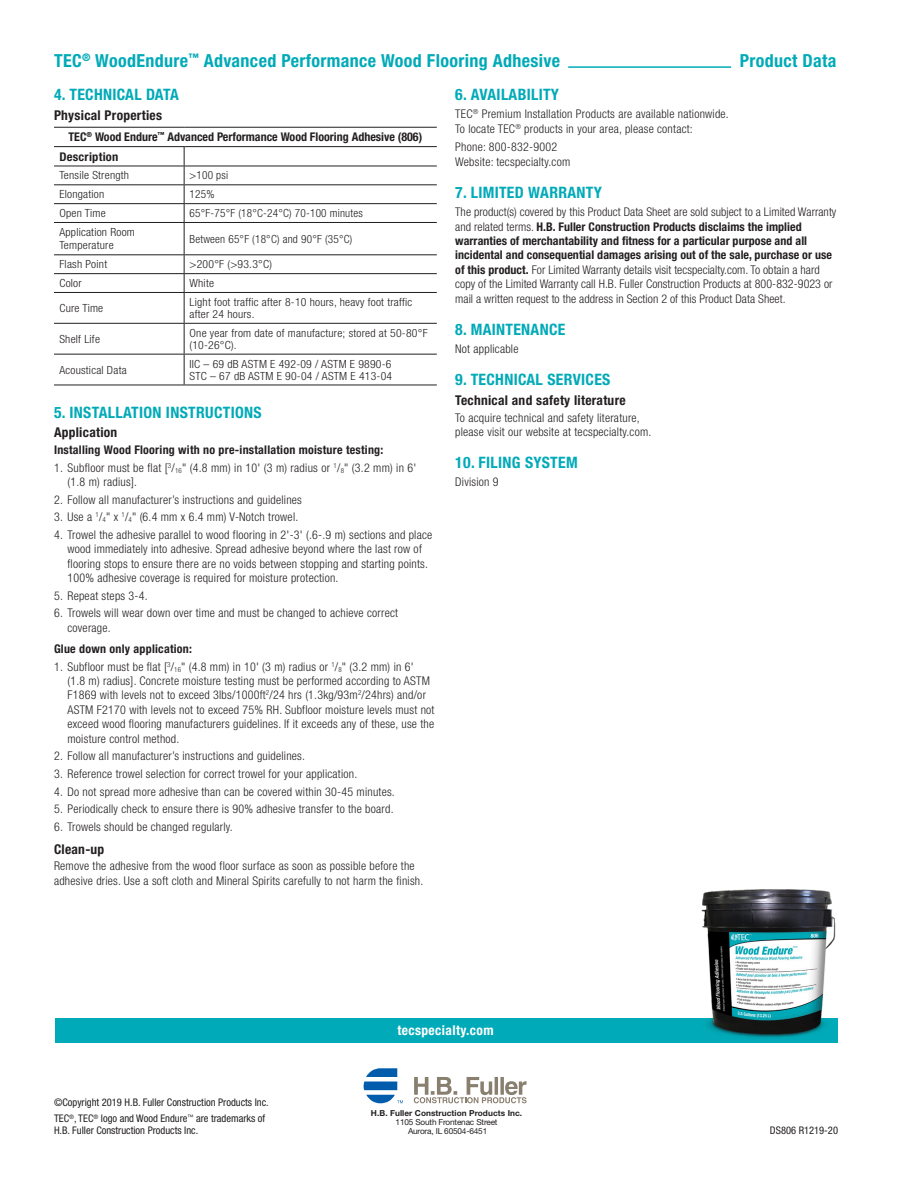
<style>
.page{position:relative;width:918px;height:1188px;background:#fff}
.page>*{position:absolute;margin:0;border:0;box-sizing:border-box;transform-origin:0 0}
.t1{font:700 condensed 18px "Helvetica Neue LT Std";letter-spacing:.02em;color:#00aab8}
.Subhead{font:700 condensed 15.75px "Helvetica Neue LT Std";letter-spacing:.02em;color:#00aab8}
.Subhead_Black{font:700 condensed 13.5px "Helvetica Neue LT Std";letter-spacing:.02em;color:#231f20}
.t2{font:700 condensed 13.5px "Helvetica Neue LT Std";letter-spacing:.03em;color:#fff}
.Body{font:300 condensed 12px/14.4px "Helvetica Neue LT Std";letter-spacing:.02em;color:#231f20}
.Bullets{font:700 condensed 12px "Helvetica Neue LT Std";letter-spacing:.02em;color:#231f20}
.Bullets-2{font:700 condensed 12px "Helvetica Neue LT Std";color:#231f20}
.Bullets-3{font:700 condensed 12px "Helvetica Neue LT Std";letter-spacing:.02em;color:#231f20;scale:1.04 1}
.t3{font:300 condensed 11.25px/12px "Helvetica Neue LT Std";letter-spacing:.02em;color:#231f20;scale:1.04 1}
.t4{font:300 condensed 11.25px "Helvetica Neue LT Std";letter-spacing:.02em;color:#231f20}
.t5{font:condensed 10.5px/12px "Helvetica Neue LT Std";color:#231f20}
.t6{font:8.25px/9px "Helvetica Neue LT Std";letter-spacing:-.02em;color:#231f20;text-align:center}
.t7{font:700 8.25px "Helvetica Neue LT Std";letter-spacing:.01em;color:#231f20}
.s1{font-weight:700}
</style>
<div class="page">
<div style="left:55px;top:1018px;width:783px;height:25px;background:#00aab8"></div>
<svg style="left:414px;top:1077px;width:113px;height:26px"></svg>
<svg style="left:364px;top:1068px;width:39px;height:35px"></svg>
<hr style="left:54px;top:127px;width:130px;height:1px;background:#231f20">
<hr style="left:184px;top:127px;width:253px;height:1px;background:#231f20">
<hr style="left:54px;top:146px;width:130px;height:1px;background:#231f20">
<hr style="left:184px;top:146px;width:253px;height:1px;background:#231f20">
<hr style="left:54px;top:166px;width:130px;height:1px;background:#231f20">
<hr style="left:185px;top:166px;width:252px;height:1px;background:#231f20">
<hr style="left:184px;top:184px;width:253px;height:1px;background:#231f20">
<hr style="left:184px;top:203px;width:253px;height:1px;background:#231f20">
<hr style="left:184px;top:222px;width:253px;height:1px;background:#231f20">
<hr style="left:184px;top:254px;width:253px;height:1px;background:#231f20">
<svg style="left:184px;top:147px;width:1px;height:75px"></svg>
<hr style="left:184px;top:223px;width:1px;height:31px;background:#231f20">
<svg style="left:184px;top:255px;width:1px;height:37px"></svg>
<hr style="left:184px;top:293px;width:1px;height:30px;background:#231f20">
<hr style="left:184px;top:324px;width:1px;height:30px;background:#231f20">
<hr style="left:184px;top:355px;width:1px;height:30px;background:#231f20">
<hr style="left:54px;top:184px;width:130px;height:1px;background:#231f20">
<hr style="left:54px;top:203px;width:130px;height:1px;background:#231f20">
<hr style="left:54px;top:222px;width:130px;height:1px;background:#231f20">
<hr style="left:54px;top:254px;width:130px;height:1px;background:#231f20">
<hr style="left:54px;top:273px;width:130px;height:1px;background:#231f20">
<hr style="left:184px;top:273px;width:253px;height:1px;background:#231f20">
<hr style="left:54px;top:292px;width:130px;height:1px;background:#231f20">
<hr style="left:184px;top:292px;width:253px;height:1px;background:#231f20">
<hr style="left:54px;top:323px;width:130px;height:1px;background:#231f20">
<hr style="left:184px;top:323px;width:253px;height:1px;background:#231f20">
<hr style="left:54px;top:354px;width:130px;height:1px;background:#231f20">
<hr style="left:184px;top:354px;width:253px;height:1px;background:#231f20">
<hr style="left:54px;top:385px;width:130px;height:1px;background:#231f20">
<hr style="left:184px;top:385px;width:253px;height:1px;background:#231f20">
<hr style="left:568px;top:66px;width:163px;height:2px;background:#00aab8">
<img style="left:701px;top:889px;width:135px;height:149px">
<p class="t1" style="left:54px;top:50px;width:508px">TEC<sup>®</sup> WoodEndure<sup>™</sup> Advanced Performance Wood Flooring Adhesive</p>
<p class="t1" style="left:740px;top:50px;width:98px">Product Data</p>
<p class="Subhead" style="left:54px;top:85px;width:126px">4. TECHNICAL DATA</p>
<p class="Subhead_Black" style="left:54px;top:107px;width:110px">Physical Properties</p>
<p class="Bullets-2" style="left:69px;top:130px;width:355px">TEC<sup>®</sup> Wood Endure<sup>™</sup> Advanced Performance Wood Flooring Adhesive (806)</p>
<p class="Bullets-3" style="left:59px;top:149px;width:58px">Description</p>
<p class="t3" style="left:59px;top:169px;width:69px">Tensile Strength</p>
<p class="t4" style="left:190px;top:169px;width:40px">&gt;100 psi</p>
<p class="t3" style="left:59px;top:188px;width:45px">Elongation</p>
<p class="t4" style="left:190px;top:188px;width:26px">125%</p>
<p class="t3" style="left:59px;top:207px;width:46px">Open Time</p>
<p class="t4" style="left:190px;top:207px;width:175px">65°F-75°F (18°C-24°C) 70-100 minutes</p>
<p class="t3" style="left:59px;top:225px;width:74px;line-height:13.5px">Application Room<br>Temperature</p>
<p class="t4" style="left:190px;top:232px;width:164px">Between 65°F (18°C) and 90°F (35°C)</p>
<p class="t3" style="left:59px;top:258px;width:47px">Flash Point</p>
<p class="t3" style="left:190px;top:258px;width:81px">&gt;200°F (&gt;93.3°C)</p>
<p class="t3" style="left:59px;top:277px;width:23px">Color</p>
<p class="t3" style="left:190px;top:277px;width:25px">White</p>
<p class="t3" style="left:59px;top:302px;width:44px">Cure Time</p>
<p class="t3" style="left:190px;top:296px;width:216px">Light foot traffic after 8-10 hours, heavy foot traffic after 24 hours.</p>
<p class="t3" style="left:59px;top:333px;width:41px">Shelf Life</p>
<p class="t3" style="left:190px;top:327px;width:230px">One year from date of manufacture; stored at 50-80°F (10-26°C).</p>
<p class="t3" style="left:59px;top:364px;width:66px">Acoustical Data</p>
<p class="t3" style="left:190px;top:358px;width:196px">IIC – 69 dB ASTM E 492-09 / ASTM E 9890-6</p>
<p class="t3" style="left:190px;top:370px;width:196px">STC – 67 dB ASTM E 90-04 / ASTM E 413-04</p>
<p class="Subhead" style="left:54px;top:403px;width:209px">5. INSTALLATION INSTRUCTIONS</p>
<p class="Subhead_Black" style="left:54px;top:424px;width:65px">Application</p>
<p class="Bullets" style="left:54px;top:442px;width:331px">Installing Wood Flooring with no pre-installation moisture testing:</p>
<p class="Body" style="left:68px;top:460px;width:350px;text-indent:-14px">1. Subfloor must be flat [<sup>3</sup>/<sub>16</sub>" (4.8 mm) in 10' (3 m) radius or <sup>1</sup>/<sub>8</sub>" (3.2 mm) in 6' (1.8 m) radius].</p>
<p class="Body" style="left:54px;top:492px;width:249px">2. Follow all manufacturer’s instructions and guidelines</p>
<p class="Body" style="left:54px;top:510px;width:246px">3. Use a <sup>1</sup>/<sub>4</sub>" x <sup>1</sup>/<sub>4</sub>" (6.4 mm x 6.4 mm) V-Notch trowel.</p>
<p class="Body" style="left:68px;top:527px;width:366px;text-indent:-14px">4. Trowel the adhesive parallel to wood flooring in 2'-3' (.6-.9 m) sections and place wood immediately into adhesive. Spread adhesive beyond where the last row of flooring stops to ensure there are no voids between stopping and starting points.<br>100% adhesive coverage is required for moisture protection.</p>
<p class="Body" style="left:54px;top:588px;width:95px">5. Repeat steps 3-4.</p>
<p class="Body" style="left:68px;top:606px;width:332px;text-indent:-14px">6. Trowels will wear down over time and must be changed to achieve correct coverage.</p>
<p class="Bullets" style="left:54px;top:641px;width:140px">Glue down only application:</p>
<p class="Body" style="left:68px;top:659px;width:369px;text-indent:-14px">1. Subfloor must be flat [<sup>3</sup>/<sub>16</sub>" (4.8 mm) in 10' (3 m) radius or <sup>1</sup>/<sub>8</sub>" (3.2 mm) in 6'<br>(1.8 m) radius]. Concrete moisture testing must be performed according to ASTM F1869 with levels not to exceed 3lbs/1000ft<sup>2</sup>/24 hrs (1.3kg/93m<sup>2</sup>/24hrs) and/or ASTM F2170 with levels not to exceed 75% RH. Subfloor moisture levels must not exceed wood flooring manufacturers guidelines. If it exceeds any of these, use the moisture control method.</p>
<p class="Body" style="left:54px;top:749px;width:253px">2. Follow all manufacturer’s instructions and guidelines.</p>
<p class="Body" style="left:54px;top:766px;width:305px">3. Reference trowel selection for correct trowel for your application.</p>
<p class="Body" style="left:54px;top:784px;width:342px">4. Do not spread more adhesive than can be covered within 30-45 minutes.</p>
<p class="Body" style="left:54px;top:802px;width:341px">5. Periodically check to ensure there is 90% adhesive transfer to the board.</p>
<p class="Body" style="left:54px;top:819px;width:180px">6. Trowels should be changed regularly.</p>
<p class="Subhead_Black" style="left:54px;top:841px;width:52px">Clean-up</p>
<p class="Body" style="left:54px;top:859px;width:371px">Remove the adhesive from the wood floor surface as soon as possible before the adhesive dries. Use a soft cloth and Mineral Spirits carefully to not harm the finish.</p>
<p class="Subhead" style="left:455px;top:85px;width:105px">6. AVAILABILITY</p>
<p class="Body" style="left:455px;top:107px;width:275px">TEC<sup>®</sup> Premium Installation Products are available nationwide.<br>To locate TEC<sup>®</sup> products in your area, please contact:</p>
<p class="Body" style="left:455px;top:140px;width:117px">Phone: 800-832-9002<br>Website: tecspecialty.com</p>
<p class="Subhead" style="left:455px;top:183px;width:148px">7. LIMITED WARRANTY</p>
<p class="Body" style="left:455px;top:205px;width:383px">The product(s) covered by this Product Data Sheet are sold subject to a Limited Warranty and related terms. <span class="s1">H.B. Fuller Construction Products disclaims the implied warranties of merchantability and fitness for a particular purpose and all incidental and consequential damages arising out of the sale, purchase or use of this product.</span> For Limited Warranty details visit tecspecialty.com. To obtain a hard copy of the Limited Warranty call H.B. Fuller Construction Products at 800-832-9023 or mail a written request to the address in Section 2 of this Product Data Sheet.</p>
<p class="Subhead" style="left:455px;top:320px;width:112px">8. MAINTENANCE</p>
<p class="Body" style="left:455px;top:341px;width:65px">Not applicable</p>
<p class="Subhead" style="left:455px;top:370px;width:157px">9. TECHNICAL SERVICES</p>
<p class="Subhead_Black" style="left:455px;top:392px;width:172px">Technical and safety literature</p>
<p class="Body" style="left:455px;top:410px;width:186px">To acquire technical and safety literature,</p>
<p class="Body" style="left:455px;top:424px;width:198px">please visit our website at tecspecialty.com.</p>
<p class="Subhead" style="left:455px;top:453px;width:124px">10. FILING SYSTEM</p>
<p class="Body" style="left:455px;top:475px;width:45px">Division 9</p>
<p class="t5" style="left:54px;top:1096px;width:216px">©Copyright 2019 H.B. Fuller Construction Products Inc.</p>
<p class="t5" style="left:54px;top:1112px;width:213px">TEC<sup>®</sup>, TEC<sup>®</sup> logo and Wood Endure<sup>™</sup> are trademarks of<br>H.B. Fuller Construction Products Inc.</p>
<p class="t2" style="left:397px;top:1022px;width:98px">tecspecialty.com</p>
<p class="t7" style="left:371px;top:1108px;width:153px">H.B. Fuller Construction Products Inc.</p>
<p class="t6" style="left:396px;top:1117px;width:103px">1105 South Frontenac Street<br>Aurora, IL 60504-6451</p>
<p class="t5" style="left:770px;top:1124px;width:70px">DS806 R1219-20</p>
</div>
